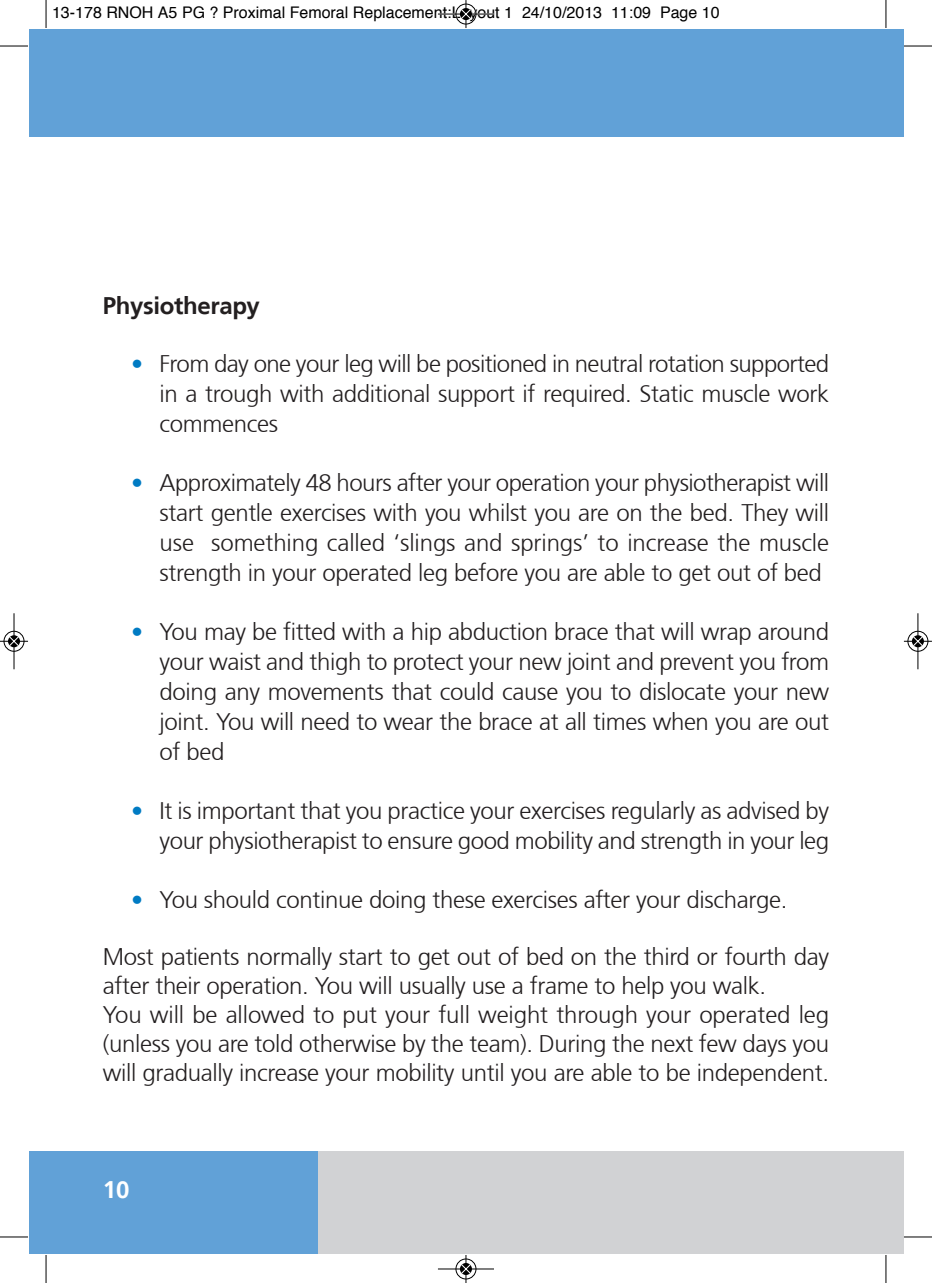
<style>
.page{position:relative;width:932px;height:1283px;background:#fff}
.page>*{position:absolute;margin:0;border:0;box-sizing:border-box;transform-origin:0 0}
.t1{font:300 24px/30px "Frutiger 45";letter-spacing:-.015em;color:#231f20;text-align:justify}
.t2{font:700 24px "Frutiger 65";letter-spacing:-.015em;color:#231f20}
.t3{font:700 24px "Frutiger 65";color:#fff}
.t4{font:16px "Helvetica";color:#000}
.s1{color:#007bc3}
</style>
<div class="page">
<div style="left:884px;top:29px;width:19px;height:108px;background:#61a1d7"></div>
<div style="left:884px;top:1152px;width:19px;height:102px;background:#d1d2d4"></div>
<div style="left:29px;top:29px;width:867px;height:108px;background:#61a1d7"></div>
<div style="left:29px;top:1152px;width:289px;height:102px;background:#61a1d7"></div>
<div style="left:318px;top:1152px;width:575px;height:102px;background:#d1d2d4"></div>
<svg style="left:46px;top:0;width:1px;height:28px"></svg>
<svg style="left:0;top:46px;width:28px;height:1px"></svg>
<svg style="left:885px;top:0;width:1px;height:28px"></svg>
<svg style="left:903px;top:46px;width:28px;height:1px"></svg>
<svg style="left:46px;top:1255px;width:1px;height:28px"></svg>
<svg style="left:0;top:1236px;width:28px;height:1px"></svg>
<svg style="left:885px;top:1255px;width:1px;height:28px"></svg>
<svg style="left:903px;top:1236px;width:28px;height:1px"></svg>
<div style="left:455px;top:3px;width:21px;height:22px;border:1px solid #fff;border-radius:50%"></div>
<hr style="left:438px;top:14px;width:56px;height:1px;background:#000">
<div style="left:455px;top:4px;width:21px;height:20px;border:1px solid #000;border-radius:50%"></div>
<svg style="left:460px;top:0;width:11px;height:28px"></svg>
<hr style="left:438px;top:1268px;width:56px;height:1px;background:#000">
<div style="left:455px;top:1258px;width:21px;height:21px;border:1px solid #000;border-radius:50%"></div>
<svg style="left:460px;top:1255px;width:11px;height:28px"></svg>
<div style="left:3px;top:630px;width:22px;height:22px;border:1px solid #fff;border-radius:50%"></div>
<hr style="left:14px;top:613px;width:1px;height:56px;background:#000">
<div style="left:4px;top:631px;width:20px;height:20px;border:1px solid #000;border-radius:50%"></div>
<svg style="left:0;top:636px;width:28px;height:10px"></svg>
<div style="left:906px;top:630px;width:22px;height:22px;border:1px solid #fff;border-radius:50%"></div>
<hr style="left:917px;top:613px;width:1px;height:56px;background:#000">
<div style="left:907px;top:631px;width:20px;height:20px;border:1px solid #000;border-radius:50%"></div>
<svg style="left:903px;top:636px;width:28px;height:10px"></svg>
<p class="t4" style="left:52px;top:6px;width:668px">13-178 RNOH A5 PG ? Proximal Femoral Replacement:Layout 1 24/10/2013 11:09 Page 10</p>
<p class="t2" style="left:103px;top:291px;width:159px">Physiotherapy</p>
<p class="t1" style="left:159px;top:349px;width:670px;text-indent:-28px"><span class="s1">•</span> From day one your leg will be positioned in neutral rotation supported in a trough with additional support if required. Static muscle work commences</p>
<p class="t1" style="left:159px;top:468px;width:670px;text-indent:-28px"><span class="s1">•</span> Approximately 48 hours after your operation your physiotherapist will start gentle exercises with you whilst you are on the bed. They will use something called ‘slings and springs’ to increase the muscle strength in your operated leg before you are able to get out of bed</p>
<p class="t1" style="left:159px;top:617px;width:670px;text-indent:-28px"><span class="s1">•</span> You may be fitted with a hip abduction brace that will wrap around your waist and thigh to protect your new joint and prevent you from doing any movements that could cause you to dislocate your new joint. You will need to wear the brace at all times when you are out of bed</p>
<p class="t1" style="left:131px;top:796px;width:699px;text-align:right"><span class="s1">•</span> It is important that you practice your exercises regularly as advised by your physiotherapist to ensure good mobility and strength in your leg</p>
<p class="t1" style="left:131px;top:885px;width:657px"><span class="s1">•</span> You should continue doing these exercises after your discharge.</p>
<p class="t1" style="left:103px;top:943px;width:727px;line-height:28.8px;text-align:left">Most patients normally start to get out of bed on the third or fourth day after their operation. You will usually use a frame to help you walk.<br>You will be allowed to put your full weight through your operated leg (unless you are told otherwise by the team). During the next few days you will gradually increase your mobility until you are able to be independent.</p>
<p class="t3" style="left:103px;top:1175px;width:28px">10</p>
</div>
